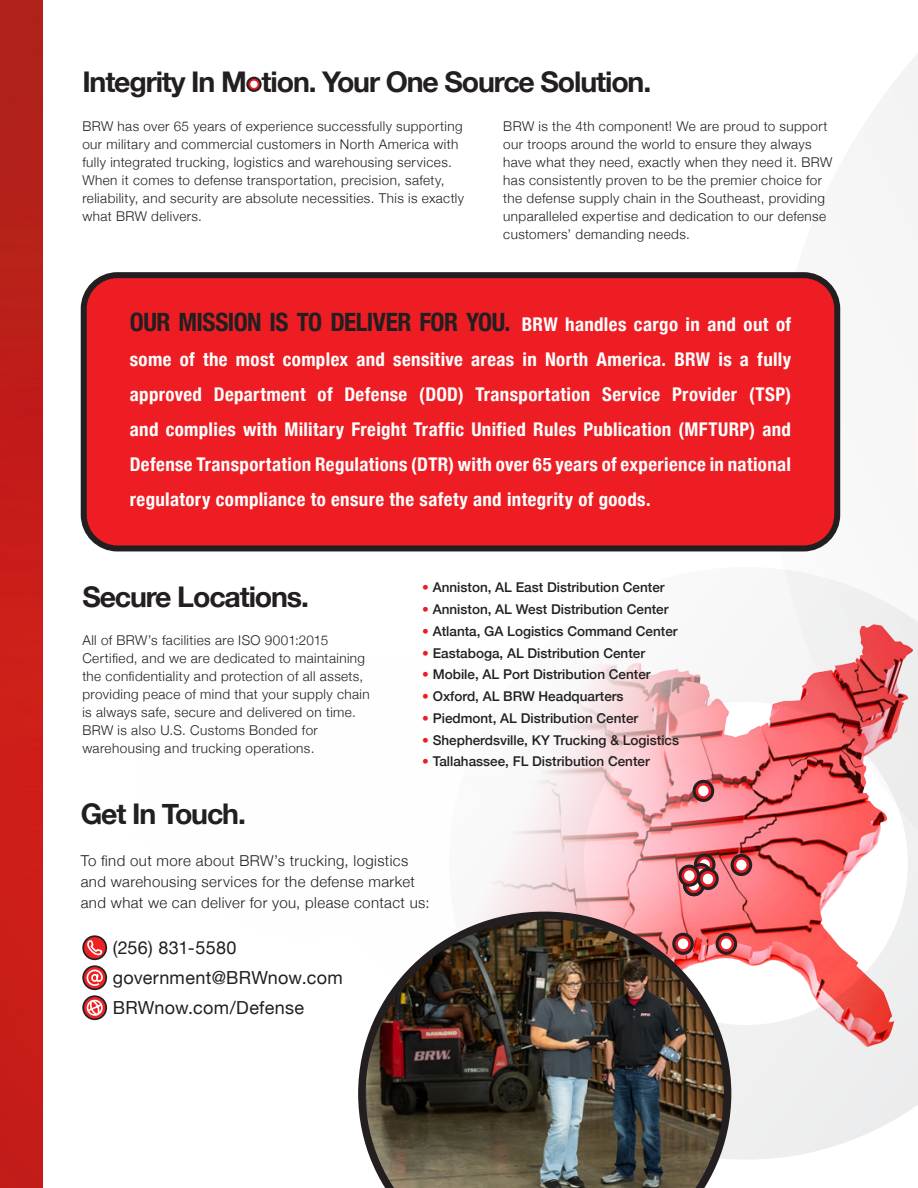
<style>
.page{position:relative;width:918px;height:1188px;background:#fff}
.page>*{position:absolute;margin:0;border:0;box-sizing:border-box;transform-origin:0 0}
.t1{font:700 28.5px "Helvetica Neue";letter-spacing:-.04em;color:#231f20}
.t2{font:700 condensed 25.2px "Helvetica Neue";letter-spacing:-.02em;color:#231f20}
.t3{font:700 condensed 18.9px/35px "Helvetica Neue";letter-spacing:.02em;color:#fff;text-align:justify}
.t4{font:18px "Helvetica Neue";letter-spacing:.015em;color:#231f20}
.t5{font:300 15px/21px "Helvetica Neue";letter-spacing:.025em;color:#231f20}
.t6{font:300 13.5px/18px "Helvetica Neue";letter-spacing:.03em;color:#231f20}
.t7{font:500 13.5px "Helvetica Neue";color:#231f20}
.s1{font-size:18.9px;color:#fff}
.s2{color:#ee1d23}
</style>
<div class="page">
<svg style="left:820px;top:53px;width:98px;height:471px"></svg>
<div style="left:84px;top:275px;width:753px;height:273px;background:#ee1d23;border-radius:34px"></div>
<div style="left:81px;top:272px;width:759px;height:279px;border:6px solid #231f20;border-radius:34px"></div>
<img style="left:82px;top:524px;width:757px;height:497px">
<svg style="left:449px;top:567px;width:469px;height:593px"></svg>
<svg style="left:246px;top:77px;width:16px;height:15px"></svg>
<div style="left:249px;top:80px;width:10px;height:9px;background:#fff;border-radius:50%"></div>
<div style="left:248px;top:79px;width:11px;height:11px;border:2px solid #ed1c24;border-radius:50%"></div>
<img style="left:0;top:0;width:42px;height:1188px">
<img style="left:358px;top:912px;width:373px;height:276px">
<svg style="left:83px;top:936px;width:23px;height:23px"></svg>
<div style="left:82px;top:935px;width:25px;height:25px;border:2px solid #231f20;border-radius:50%"></div>
<svg style="left:85px;top:938px;width:18px;height:20px"></svg>
<svg style="left:83px;top:966px;width:23px;height:23px"></svg>
<div style="left:82px;top:965px;width:25px;height:25px;border:2px solid #231f20;border-radius:50%"></div>
<svg style="left:84px;top:969px;width:20px;height:18px"></svg>
<div style="left:82px;top:995px;width:25px;height:25px;border:2px solid #231f20;border-radius:50%"></div>
<svg style="left:84px;top:997px;width:20px;height:21px"></svg>
<p class="t1" style="left:82px;top:59px;width:570px">Integrity In M tion. Your One Source Solution.</p>
<p class="t6" style="left:503px;top:116px;width:331px">BRW is the 4th component! We are proud to support our troops around the world to ensure they always have what they need, exactly when they need it. BRW has consistently proven to be the premier choice for the defense supply chain in the Southeast, providing unparalleled expertise and dedication to our defense customers’ demanding needs.</p>
<p class="t6" style="left:82px;top:116px;width:383px">BRW has over 65 years of experience successfully supporting our military and commercial customers in North America with fully integrated trucking, logistics and warehousing services.<br>When it comes to defense transportation, precision, safety, reliability, and security are absolute necessities. This is exactly what BRW delivers.</p>
<p class="t2" style="left:130px;top:301px;width:663px">OUR MISSION IS TO DELIVER FOR YOU. <span class="s1">BRW handles cargo in and out of</span></p>
<p class="t3" style="left:130px;top:340px;width:663px">some of the most complex and sensitive areas in North America. BRW is a fully approved Department of Defense (DOD) Transportation Service Provider (TSP) and complies with Military Freight Traffic Unified Rules Publication (MFTURP) and Defense Transportation Regulations (DTR) with over 65 years of experience in national regulatory compliance to ensure the safety and integrity of goods.</p>
<p class="t1" style="left:82px;top:574px;width:228px">Secure Locations.</p>
<p class="t7" style="left:422px;top:577px;width:244px"><span class="s2">•</span> Anniston, AL East Distribution Center</p>
<p class="t7" style="left:422px;top:598px;width:248px"><span class="s2">•</span> Anniston, AL West Distribution Center</p>
<p class="t7" style="left:422px;top:620px;width:257px"><span class="s2">•</span> Atlanta, GA Logistics Command Center</p>
<p class="t7" style="left:422px;top:642px;width:224px"><span class="s2">•</span> Eastaboga, AL Distribution Center</p>
<p class="t7" style="left:422px;top:664px;width:230px"><span class="s2">•</span> Mobile, AL Port Distribution Center</p>
<p class="t7" style="left:422px;top:685px;width:203px"><span class="s2">•</span> Oxford, AL BRW Headquarters</p>
<p class="t7" style="left:422px;top:707px;width:218px"><span class="s2">•</span> Piedmont, AL Distribution Center</p>
<p class="t7" style="left:422px;top:729px;width:258px"><span class="s2">•</span> Shepherdsville, KY Trucking &amp; Logistics</p>
<p class="t7" style="left:422px;top:751px;width:229px"><span class="s2">•</span> Tallahassee, FL Distribution Center</p>
<p class="t1" style="left:81px;top:792px;width:167px">Get In Touch.</p>
<p class="t5" style="left:81px;top:849px;width:350px">To find out more about BRW’s trucking, logistics and warehousing services for the defense market and what we can deliver for you, please contact us:</p>
<p class="t4" style="left:113px;top:935px;width:125px">(256) 831-5580</p>
<p class="t4" style="left:113px;top:965px;width:231px">government@BRWnow.com</p>
<p class="t4" style="left:113px;top:995px;width:193px">BRWnow.com/Defense</p>
<p class="t6" style="left:82px;top:631px;width:289px">All of BRW’s facilities are ISO 9001:2015<br>Certified, and we are dedicated to maintaining the confidentiality and protection of all assets, providing peace of mind that your supply chain is always safe, secure and delivered on time.<br>BRW is also U.S. Customs Bonded for warehousing and trucking operations.</p>
</div>
